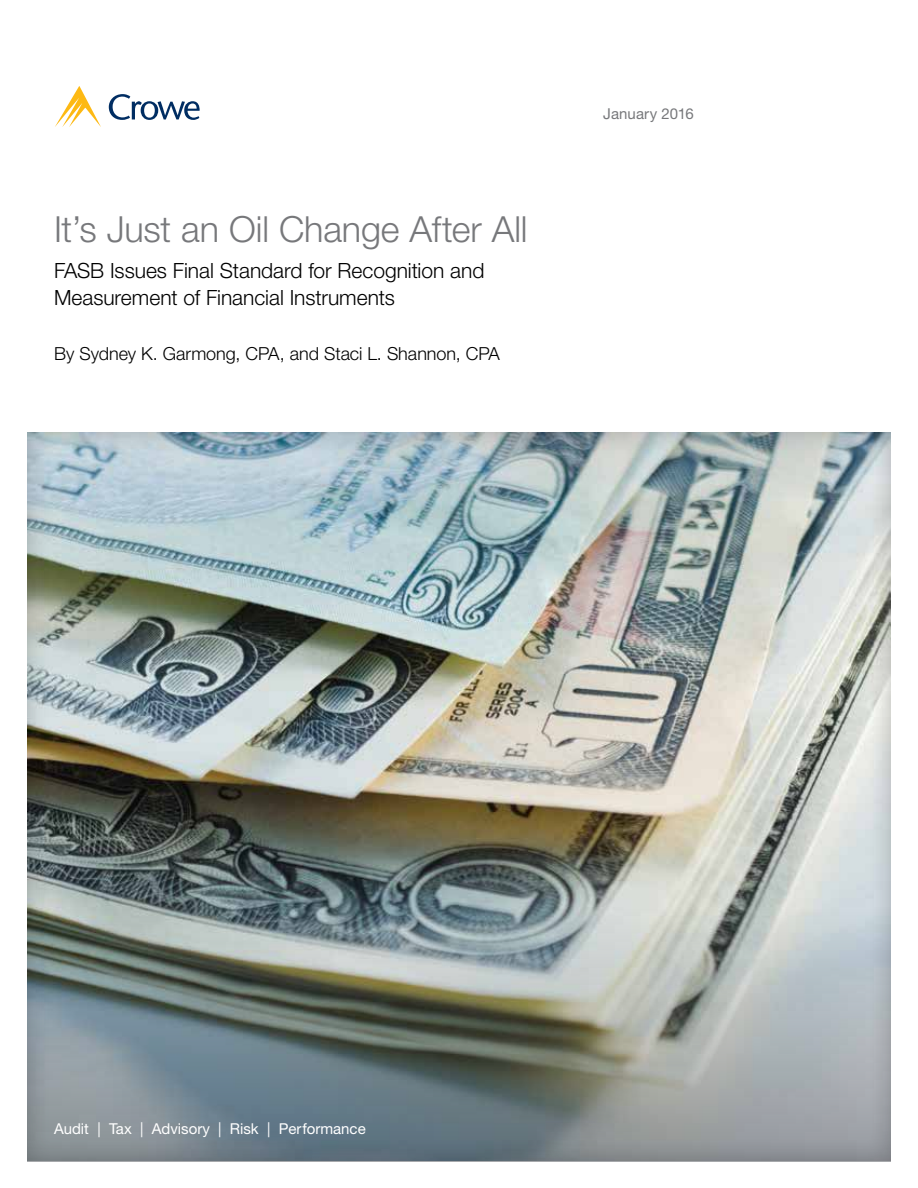
<style>
.page{position:relative;width:918px;height:1188px;background:#fff}
.page>*{position:absolute;margin:0;border:0;box-sizing:border-box;transform-origin:0 0}
.t1{font:300 36px "Helvetica Neue LT Std";letter-spacing:-.005em;color:#77787b}
.Subtitle{font:300 21px/27px "Helvetica Neue LT Std";color:#000}
.Whitepaper_-_By_Line{font:300 18px "Helvetica Neue LT Std";color:#000}
.t2{font:15px "Helvetica Neue LT Std";color:#fff}
.Entity_or_Service_Na{font:15px "Helvetica Neue LT Std";color:#77787b}
</style>
<div class="page">
<div style="left:26px;top:430px;width:866px;height:732px;background:#000;opacity:.25"></div>
<svg style="left:27px;top:909px;width:864px;height:253px;background:#848e8f"></svg>
<svg style="left:55px;top:86px;width:46px;height:41px"></svg>
<svg style="left:109px;top:94px;width:91px;height:26px"></svg>
<p class="t1" style="left:54px;top:207px;width:475px">It’s Just an Oil Change After All</p>
<p class="Subtitle" style="left:54px;top:256px;width:432px">FASB Issues Final Standard for Recognition and<br>Measurement of Financial Instruments</p>
<p class="Whitepaper_-_By_Line" style="left:54px;top:342px;width:447px">By Sydney K. Garmong, CPA, and Staci L. Shannon, CPA</p>
<p class="Entity_or_Service_Na" style="left:603px;top:105px;width:92px">January 2016</p>
<p class="t2" style="left:54px;top:1120px;width:313px">Audit | Tax | Advisory | Risk | Performance</p>
</div>
